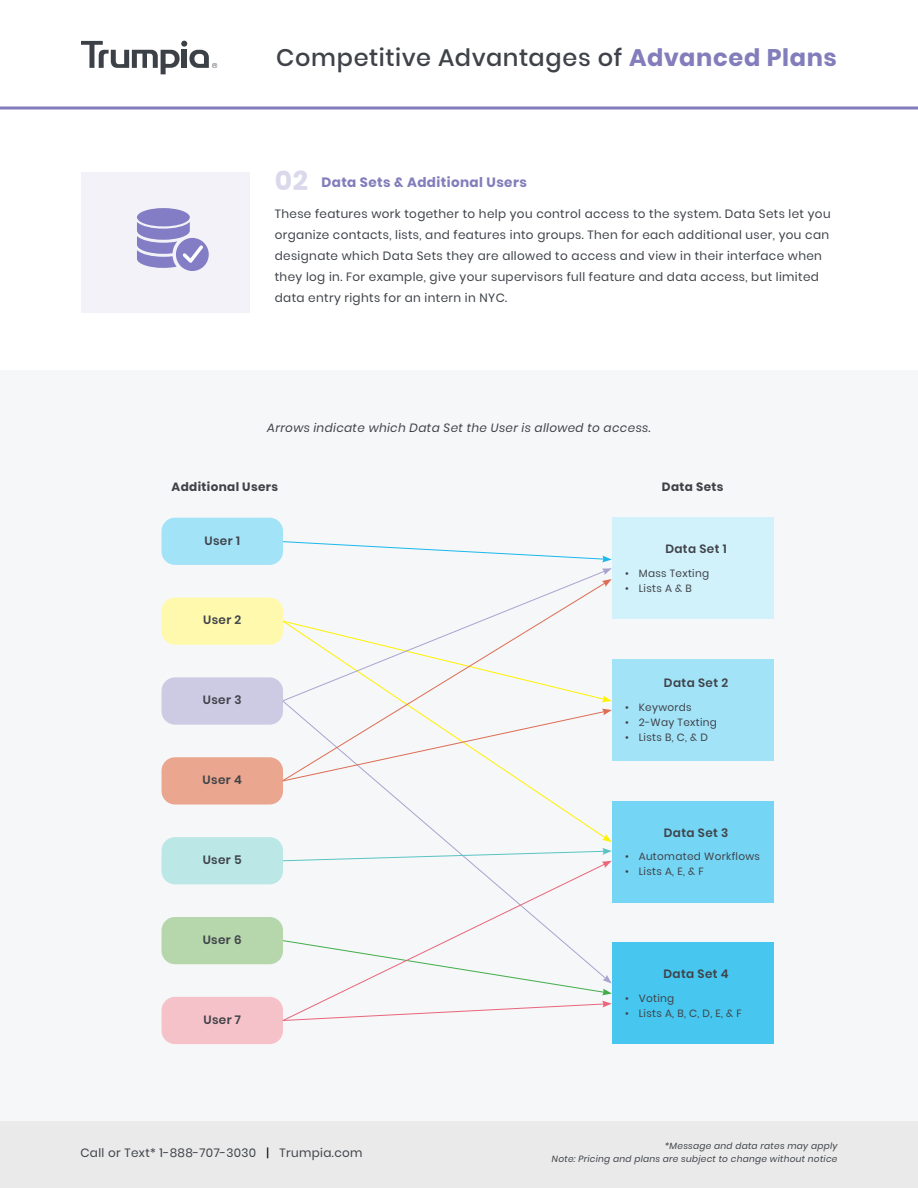
<style>
.page{position:relative;width:918px;height:1188px;background:#fff}
.page>*{position:absolute;margin:0;border:0;box-sizing:border-box;transform-origin:0 0}
.t1{font:500 24px "Poppins";letter-spacing:.025em;color:#3f4349}
.t2{font:700 13.5px "Poppins";letter-spacing:.03em;color:#827dbb}
.t3{font:12px/21px "Poppins";letter-spacing:.03em;color:#3f4349}
.t4{font:600 12px "Poppins";letter-spacing:.03em;color:#3f4349}
.t5{font:italic 12px "Poppins";letter-spacing:.03em;color:#3f4349}
.t6{font:700 12px "Poppins";letter-spacing:.03em;color:#3f4349}
.t7{font:10.5px "Poppins";letter-spacing:.03em;color:#3f4349}
.t8{font:italic 9px/13.5px "Poppins";letter-spacing:.03em;color:#3f4349;text-align:right}
.s1{font-weight:700;color:#827dbb}
.s2{font-size:27px;color:#dad8eb}
.s3{color:#000}
</style>
<div class="page">
<svg style="left:81px;top:41px;width:136px;height:33px"></svg>
<div style="left:0;top:1120px;width:918px;height:68px;background:#eaeaea"></div>
<div style="left:0;top:370px;width:918px;height:750px;background:#f6f7f8"></div>
<svg style="left:0;top:106px;width:918px;height:4px;background:#a19dcb"></svg>
<div style="left:162px;top:518px;width:121px;height:47px;background:#a3e3f8;border-radius:14px"></div>
<div style="left:612px;top:518px;width:162px;height:101px;background:#d1f1fb"></div>
<div style="left:612px;top:659px;width:162px;height:102px;background:#a3e3f8"></div>
<div style="left:612px;top:801px;width:162px;height:101px;background:#75d5f4"></div>
<div style="left:612px;top:943px;width:162px;height:101px;background:#47c7f0"></div>
<div style="left:162px;top:598px;width:121px;height:47px;background:#fff9ae;border-radius:14px"></div>
<div style="left:162px;top:677px;width:121px;height:48px;background:#cdcbe4;border-radius:14px"></div>
<div style="left:162px;top:757px;width:121px;height:48px;background:#eaa68f;border-radius:14px"></div>
<div style="left:162px;top:837px;width:121px;height:47px;background:#bce7e7;border-radius:14px"></div>
<div style="left:162px;top:917px;width:121px;height:47px;background:#b6d6ac;border-radius:14px"></div>
<div style="left:162px;top:997px;width:121px;height:47px;background:#f6c2ca;border-radius:14px"></div>
<svg style="left:282px;top:541px;width:330px;height:21px"></svg>
<svg style="left:607px;top:835px;width:5px;height:7px"></svg>
<svg style="left:282px;top:782px;width:325px;height:66px"></svg>
<svg style="left:282px;top:568px;width:330px;height:134px"></svg>
<svg style="left:282px;top:709px;width:330px;height:73px"></svg>
<svg style="left:282px;top:868px;width:324px;height:133px"></svg>
<svg style="left:283px;top:848px;width:329px;height:20px"></svg>
<svg style="left:282px;top:1001px;width:330px;height:20px"></svg>
<div style="left:81px;top:172px;width:169px;height:141px;background:#f3f2f8"></div>
<div style="left:137px;top:208px;width:53px;height:18px;background:#827dc4;border-radius:50%"></div>
<svg style="left:137px;top:222px;width:72px;height:49px"></svg>
<h1 class="t1" style="left:276px;top:43px;width:562px">Competitive Advantages of <span class="s1">Advanced Plans</span></h1>
<p class="t2" style="left:275px;top:175px;width:254px"><span class="s2">02</span> Data Sets &amp; Additional Users</p>
<p class="t3" style="left:275px;top:203px;width:557px">These features work together to help you control access to the system. Data Sets let you organize contacts, lists, and features into groups. Then for each additional user, you can designate which Data Sets they are allowed to access and view in their interface when they log in. For example, give your supervisors full feature and data access, but limited data entry rights for an intern in NYC.</p>
<p class="t5" style="left:267px;top:420px;width:385px">Arrows indicate which Data Set the User is allowed to access.</p>
<p class="t6" style="left:172px;top:479px;width:108px">Additional Users</p>
<p class="t6" style="left:662px;top:479px;width:63px">Data Sets</p>
<p class="t4" style="left:205px;top:533px;width:37px">User 1</p>
<p class="t4" style="left:203px;top:613px;width:40px">User 2</p>
<p class="t4" style="left:203px;top:693px;width:40px">User 3</p>
<p class="t4" style="left:203px;top:773px;width:41px">User 4</p>
<p class="t4" style="left:203px;top:853px;width:41px">User 5</p>
<p class="t4" style="left:203px;top:933px;width:41px">User 6</p>
<p class="t4" style="left:203px;top:1013px;width:39px">User 7</p>
<p class="t4" style="left:665px;top:542px;width:63px">Data Set 1</p>
<p class="t7" style="left:625px;top:567px;width:86px">• Mass Texting</p>
<p class="t7" style="left:625px;top:582px;width:68px">• Lists A &amp; B</p>
<p class="t4" style="left:664px;top:676px;width:66px">Data Set 2</p>
<p class="t7" style="left:625px;top:701px;width:68px">• Keywords</p>
<p class="t7" style="left:625px;top:716px;width:93px">• 2-Way Texting</p>
<p class="t7" style="left:625px;top:731px;width:84px">• Lists B, C, &amp; D</p>
<p class="t4" style="left:664px;top:826px;width:66px">Data Set 3</p>
<p class="t7" style="left:625px;top:850px;width:136px">• Automated Workflows</p>
<p class="t7" style="left:625px;top:865px;width:80px">• Lists A, E, &amp; F</p>
<p class="t4" style="left:663px;top:967px;width:67px">Data Set 4</p>
<p class="t7" style="left:625px;top:992px;width:51px">• Voting</p>
<p class="t7" style="left:625px;top:1007px;width:118px">• Lists A, B, C, D, E, &amp; F</p>
<p class="t3" style="left:80px;top:1143px;width:284px">Call or Text* 1-888-707-3030 <span class="s3">|</span> Trumpia.com</p>
<p class="t8" style="left:552px;top:1139px;width:287px">*Message and data rates may apply<br>Note: Pricing and plans are subject to change without notice</p>
</div>
